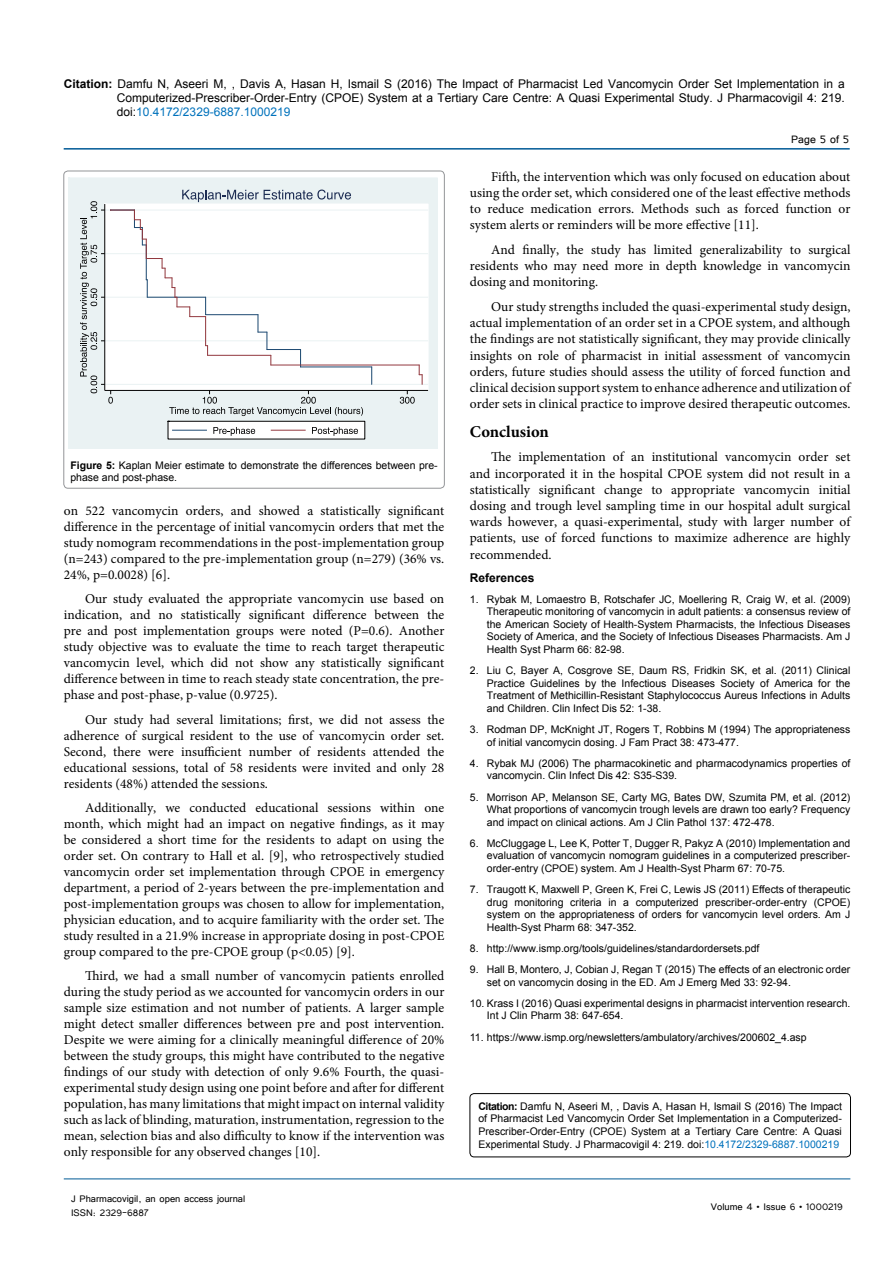
<style>
.page{position:relative;width:893px;height:1263px;background:#fff}
.page>*{position:absolute;margin:0;border:0;box-sizing:border-box;transform-origin:0 0}
.t1{font:700 16.5px "Minion Pro";color:#000}
.t2{font:13.5px/15.9px "Minion Pro";color:#000;text-align:justify}
.t3{font:13.5px "Tunga";color:#000}
.t4{font:12px/14.4px "Arial";color:#000;text-align:justify}
.t5{font:12px/14.4px "Tunga";color:#000}
.t6{font:700 12px "Arial";color:#000}
.t7{font:10.5px/12.6px "Arial";color:#000;text-align:justify}
.s1{font-weight:700}
.s2{color:#0072bc}
</style>
<div class="page">
<hr style="left:64px;top:148px;width:786px;height:2px;background:#005a96">
<hr style="left:64px;top:1179px;width:786px;height:1px;background:#005a96">
<div style="left:64px;top:171px;width:380px;height:317px;border:1px solid #939598;border-radius:4px"></div>
<div style="left:68px;top:178px;width:369px;height:270px;background:#eaf2f3"></div>
<svg style="left:365px;top:204px;width:64px;height:187px"></svg>
<hr style="left:105px;top:384px;width:323px;height:1px;background:#eaf2f3">
<hr style="left:105px;top:340px;width:323px;height:1px;background:#eaf2f3">
<hr style="left:105px;top:297px;width:323px;height:1px;background:#eaf2f3">
<hr style="left:105px;top:253px;width:323px;height:1px;background:#eaf2f3">
<hr style="left:105px;top:210px;width:323px;height:1px;background:#eaf2f3">
<hr style="left:301px;top:367px;width:71px;height:1px;background:#1b4870">
<svg style="left:371px;top:367px;width:1px;height:17px"></svg>
<hr style="left:271px;top:365px;width:148px;height:1px;background:#91363c">
<svg style="left:419px;top:365px;width:4px;height:19px"></svg>
<hr style="left:105px;top:390px;width:323px;height:1px;background:#010101">
<svg style="left:400px;top:390px;width:15px;height:14px"></svg>
<svg style="left:80px;top:190px;width:285px;height:249px"></svg>
<div style="left:470px;top:1093px;width:380px;height:64px;border:1px solid #000;border-radius:4px"></div>
<p class="t4" style="left:117px;top:76px;width:729px;text-indent:-53px"><span class="s1">Citation:</span> Damfu N, Aseeri M, , Davis A, Hasan H, Ismail S (2016) The Impact of Pharmacist Led Vancomycin Order Set Implementation in a Computerized-Prescriber-Order-Entry (CPOE) System at a Tertiary Care Centre: A Quasi Experimental Study. J Pharmacovigil 4: 219. doi:<span class="s2">10.4172/2329-6887.1000219</span></p>
<p class="t3" style="left:791px;top:131px;width:59px">Page 5 of 5</p>
<p class="t7" style="left:70px;top:459px;width:369px"><span class="s1">Figure 5:</span> Kaplan Meier estimate to demonstrate the differences between pre&shy;phase and post-phase.</p>
<p class="t2" style="left:64px;top:503px;width:382px">on 522 vancomycin orders, and showed a statistically significant difference in the percentage of initial vancomycin orders that met the study nomogram recommendations in the post-implementation group (n=243) compared to the pre-implementation group (n=279) (36% vs.<br>24%, p=0.0028) [6].</p>
<p class="t2" style="left:64px;top:591px;width:382px;text-indent:21px">Our study evaluated the appropriate vancomycin use based on indication, and no statistically significant difference between the pre and post implementation groups were noted (P=0.6). Another study objective was to evaluate the time to reach target therapeutic vancomycin level, which did not show any statistically significant difference between in time to reach steady state concentration, the pre&shy;phase and post-phase, p-value (0.9725).</p>
<p class="t2" style="left:64px;top:711px;width:382px;text-indent:21px">Our study had several limitations; first, we did not assess the adherence of surgical resident to the use of vancomycin order set.<br>Second, there were insufficient number of residents attended the educational sessions, total of 58 residents were invited and only 28 residents (48%) attended the sessions.</p>
<p class="t2" style="left:64px;top:800px;width:382px;text-indent:21px">Additionally, we conducted educational sessions within one month, which might had an impact on negative findings, as it may be considered a short time for the residents to adapt on using the order set. On contrary to Hall et al. [9], who retrospectively studied vancomycin order set implementation through CPOE in emergency department, a period of 2-years between the pre-implementation and post-implementation groups was chosen to allow for implementation, physician education, and to acquire familiarity with the order set. The study resulted in a 21.9% increase in appropriate dosing in post-CPOE group compared to the pre-CPOE group (p&lt;0.05) [9].</p>
<p class="t2" style="left:64px;top:968px;width:382px;text-indent:21px">Third, we had a small number of vancomycin patients enrolled during the study period as we accounted for vancomycin orders in our sample size estimation and not number of patients. A larger sample might detect smaller differences between pre and post intervention.<br>Despite we were aiming for a clinically meaningful difference of 20% between the study groups, this might have contributed to the negative findings of our study with detection of only 9.6% Fourth, the quasi&shy;experimental study design using one point before and after for different population, has many limitations that might impact on internal validity such as lack of blinding, maturation, instrumentation, regression to the mean, selection bias and also difficulty to know if the intervention was only responsible for any observed changes [10].</p>
<p class="t5" style="left:71px;top:1190px;width:176px">J Pharmacovigil, an open access journal<br>ISSN: 2329-6887</p>
<p class="t2" style="left:470px;top:168px;width:382px;text-indent:21px">Fifth, the intervention which was only focused on education about using the order set, which considered one of the least effective methods to reduce medication errors. Methods such as forced function or system alerts or reminders will be more effective [11].</p>
<p class="t2" style="left:470px;top:242px;width:382px;text-indent:21px">And finally, the study has limited generalizability to surgical residents who may need more in depth knowledge in vancomycin dosing and monitoring.</p>
<p class="t2" style="left:470px;top:299px;width:382px;text-indent:21px">Our study strengths included the quasi-experimental study design, actual implementation of an order set in a CPOE system, and although the findings are not statistically significant, they may provide clinically insights on role of pharmacist in initial assessment of vancomycin orders, future studies should assess the utility of forced function and clinical decision support system to enhance adherence and utilization of order sets in clinical practice to improve desired therapeutic outcomes.</p>
<p class="t1" style="left:470px;top:420px;width:81px">Conclusion</p>
<p class="t2" style="left:470px;top:449px;width:382px;text-indent:21px">The implementation of an institutional vancomycin order set and incorporated it in the hospital CPOE system did not result in a statistically significant change to appropriate vancomycin initial dosing and trough level sampling time in our hospital adult surgical wards however, a quasi-experimental, study with larger number of patients, use of forced functions to maximize adherence are highly recommended.</p>
<p class="t6" style="left:470px;top:569px;width:66px">References</p>
<p class="t7" style="left:487px;top:593px;width:365px;text-indent:-17px">1. Rybak M, Lomaestro B, Rotschafer JC, Moellering R, Craig W, et al. (2009)<br>Therapeutic monitoring of vancomycin in adult patients: a consensus review of the American Society of Health-System Pharmacists, the Infectious Diseases Society of America, and the Society of Infectious Diseases Pharmacists. Am J Health Syst Pharm 66: 82-98.</p>
<p class="t7" style="left:487px;top:664px;width:365px;text-indent:-17px">2. Liu C, Bayer A, Cosgrove SE, Daum RS, Fridkin SK, et al. (2011) Clinical Practice Guidelines by the Infectious Diseases Society of America for the Treatment of Methicillin-Resistant Staphylococcus Aureus Infections in Adults and Children. Clin Infect Dis 52: 1-38.</p>
<p class="t7" style="left:487px;top:723px;width:365px;text-indent:-17px">3. Rodman DP, McKnight JT, Rogers T, Robbins M (1994) The appropriateness of initial vancomycin dosing. J Fam Pract 38: 473-477.</p>
<p class="t7" style="left:487px;top:757px;width:365px;text-indent:-17px">4. Rybak MJ (2006) The pharmacokinetic and pharmacodynamics properties of vancomycin. Clin Infect Dis 42: S35-S39.</p>
<p class="t7" style="left:487px;top:791px;width:365px;text-indent:-17px">5. Morrison AP, Melanson SE, Carty MG, Bates DW, Szumita PM, et al. (2012)<br>What proportions of vancomycin trough levels are drawn too early? Frequency and impact on clinical actions. Am J Clin Pathol 137: 472-478.</p>
<p class="t7" style="left:487px;top:837px;width:365px;text-indent:-17px">6. McCluggage L, Lee K, Potter T, Dugger R, Pakyz A (2010) Implementation and evaluation of vancomycin nomogram guidelines in a computerized prescriber&shy;order-entry (CPOE) system. Am J Health-Syst Pharm 67: 70-75.</p>
<p class="t7" style="left:487px;top:883px;width:365px;text-indent:-17px">7. Traugott K, Maxwell P, Green K, Frei C, Lewis JS (2011) Effects of therapeutic drug monitoring criteria in a computerized prescriber-order-entry (CPOE) system on the appropriateness of orders for vancomycin level orders. Am J Health-Syst Pharm 68: 347-352.</p>
<p class="t7" style="left:470px;top:942px;width:291px">8. http://www.ismp.org/tools/guidelines/standardordersets.pdf</p>
<p class="t7" style="left:487px;top:963px;width:365px;text-indent:-17px">9. Hall B, Montero, J, Cobian J, Regan T (2015) The effects of an electronic order set on vancomycin dosing in the ED. Am J Emerg Med 33: 92-94.</p>
<p class="t7" style="left:487px;top:997px;width:365px;text-indent:-17px">10. Krass I (2016) Quasi experimental designs in pharmacist intervention research.<br>Int J Clin Pharm 38: 647-654.</p>
<p class="t7" style="left:470px;top:1031px;width:338px">11. https://www.ismp.org/newsletters/ambulatory/archives/200602_4.asp</p>
<p class="t7" style="left:478px;top:1100px;width:365px"><span class="s1">Citation:</span> Damfu N, Aseeri M, , Davis A, Hasan H, Ismail S (2016) The Impact of Pharmacist Led Vancomycin Order Set Implementation in a Computerized-Prescriber-Order-Entry (CPOE) System at a Tertiary Care Centre: A Quasi Experimental Study. J Pharmacovigil 4: 219. doi:<span class="s2">10.4172/2329-6887.1000219</span></p>
<p class="t5" style="left:711px;top:1199px;width:133px">Volume 4 • Issue 6 • 1000219</p>
</div>
